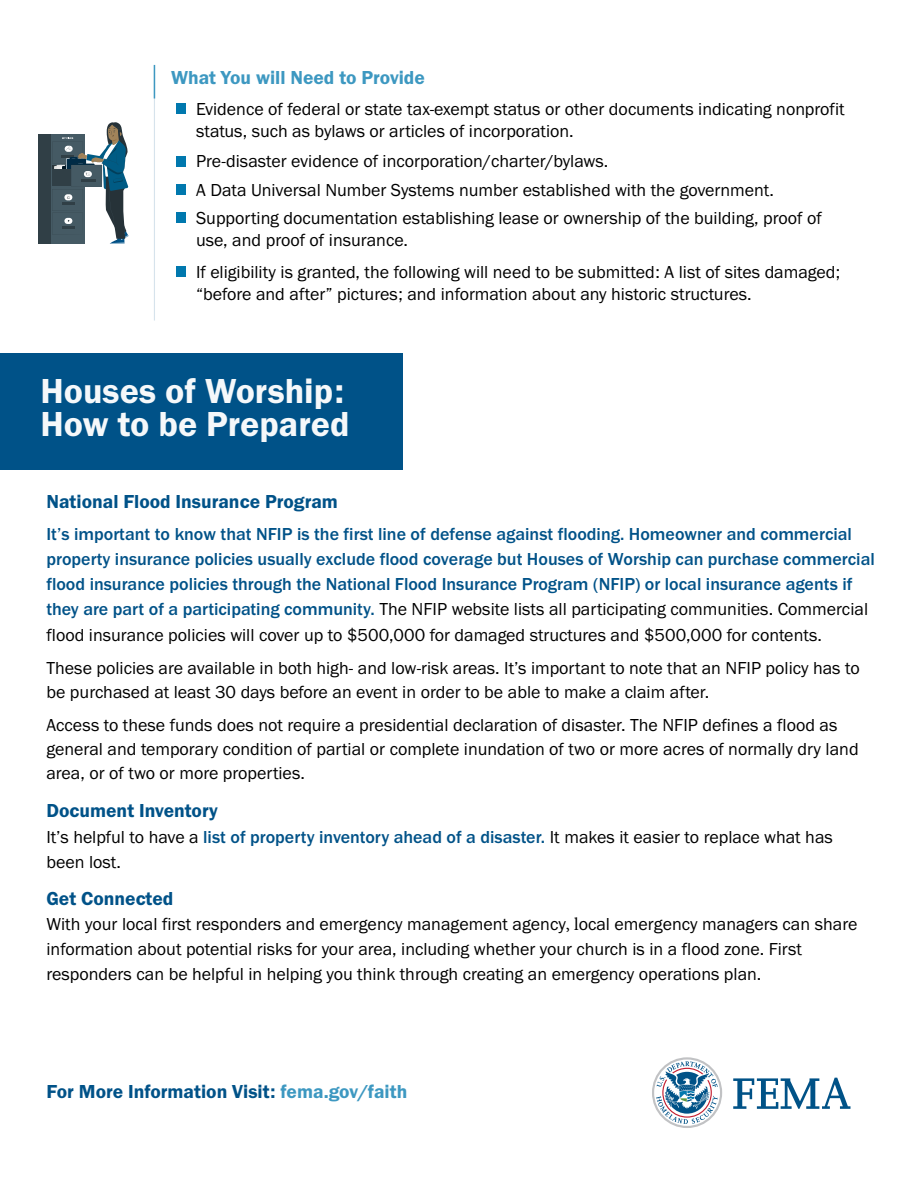
<style>
.page{position:relative;width:918px;height:1188px;background:#fff}
.page>*{position:absolute;margin:0;border:0;box-sizing:border-box;transform-origin:0 0}
.t1{font:36px/33px "Franklin Gothic URW Dem";color:#f5f8fa}
.t2{font:19.5px "Franklin Gothic URW Dem";color:#005288}
.t3{font:19.5px "Franklin Gothic URW Dem";color:#3d98c1}
.t4{font:18px/24px "Franklin Gothic URW Boo";color:#000}
.t5{font:500 18px/25.2px "Franklin Gothic URW";color:#005288}
.s1{font-family:"Franklin Gothic URW Boo";font-weight:400;color:#000}
.s2{font-family:"Franklin Gothic URW";font-weight:500;color:#005288}
.s3{font-family:"Minion Pro"}
.s4{color:#3d98c1}
</style>
<div class="page">
<div style="left:176px;top:267px;width:10px;height:10px;background:#0078ae"></div>
<div style="left:176px;top:213px;width:10px;height:10px;background:#0078ae"></div>
<div style="left:176px;top:184px;width:10px;height:10px;background:#0078ae"></div>
<div style="left:176px;top:156px;width:10px;height:10px;background:#0078ae"></div>
<div style="left:176px;top:104px;width:10px;height:10px;background:#0078ae"></div>
<hr style="left:154px;top:65px;width:1px;height:256px;background:#d6e3ec">
<hr style="left:154px;top:65px;width:1px;height:34px;background:#3d98c1">
<div style="left:38px;top:134px;width:47px;height:110px;background:#455a64"></div>
<svg style="left:52px;top:122px;width:77px;height:122px"></svg>
<div style="left:38px;top:134px;width:13px;height:110px;background:#303f46"></div>
<div style="left:0;top:353px;width:402px;height:117px;background:#005288"></div>
<svg style="left:733px;top:1078px;width:117px;height:31px"></svg>
<svg style="left:652px;top:1057px;width:70px;height:71px"></svg>
<p class="t3" style="left:171px;top:65px;width:255px">What You will Need to Provide</p>
<p class="t4" style="left:196px;top:97px;width:650px;line-height:22.5px">Evidence of federal or state tax-exempt status or other documents indicating nonprofit status, such as bylaws or articles of incorporation.</p>
<p class="t4" style="left:196px;top:149px;width:414px">Pre-disaster evidence of incorporation/charter/bylaws.</p>
<p class="t4" style="left:196px;top:175px;width:627px;line-height:28.2px">A Data Universal Number Systems number established with the government.<br>Supporting documentation establishing lease or ownership of the building, proof of</p>
<p class="t4" style="left:196px;top:228px;width:214px">use, and proof of insurance.</p>
<p class="t4" style="left:196px;top:260px;width:646px;line-height:22.5px">If eligibility is granted, the following will need to be submitted: A list of sites damaged; “before and after” pictures; and information about any historic structures.</p>
<p class="t1" style="left:41px;top:374px;width:310px">Houses of Worship:<br>How to be Prepared</p>
<p class="t2" style="left:46px;top:489px;width:293px">National Flood Insurance Program</p>
<p class="t5" style="left:46px;top:521px;width:830px">It’s important to know that NFIP is the first line of defense against flooding. Homeowner and commercial property insurance policies usually exclude flood coverage but Houses of Worship can purchase commercial flood insurance policies through the˜National Flood Insurance Program˜(NFIP) or local insurance agents if they are part of a participating community. <span class="s1">The NFIP website lists all participating communities. Commercial flood insurance policies will cover up to $500,000 for damaged structures and $500,000 for contents.</span></p>
<p class="t4" style="left:46px;top:656px;width:815px">These policies are available in both high- and low-risk areas. It’s important to note that an NFIP policy has to be purchased at least 30 days before an event in order to be able to make a claim after.</p>
<p class="t4" style="left:46px;top:713px;width:814px">Access to these funds does not require a presidential declaration of disaster. The NFIP defines a flood as general and temporary condition of partial or complete inundation of two or more acres of normally dry land area, or of two or more properties.</p>
<p class="t2" style="left:46px;top:799px;width:173px">Document Inventory</p>
<p class="t4" style="left:46px;top:825px;width:788px;line-height:24.6px">It’s helpful to have a <span class="s2">list of property inventory ahead of a disaster.</span> It makes it easier to replace what has been lost.</p>
<p class="t2" style="left:46px;top:887px;width:129px">Get Connected</p>
<p class="t4" style="left:46px;top:911px;width:813px;line-height:24.9px">With your local first responders and emergency management agency<span class="s3">, l</span>ocal emergency managers can share information about potential risks for your area, including whether your church is in a flood zone. First responders can be helpful in helping you think through creating˜an emergency operations plan. ˜</p>
<p class="t2" style="left:46px;top:1080px;width:362px">For More Information Visit: <span class="s4">fema.gov/faith</span></p>
</div>
